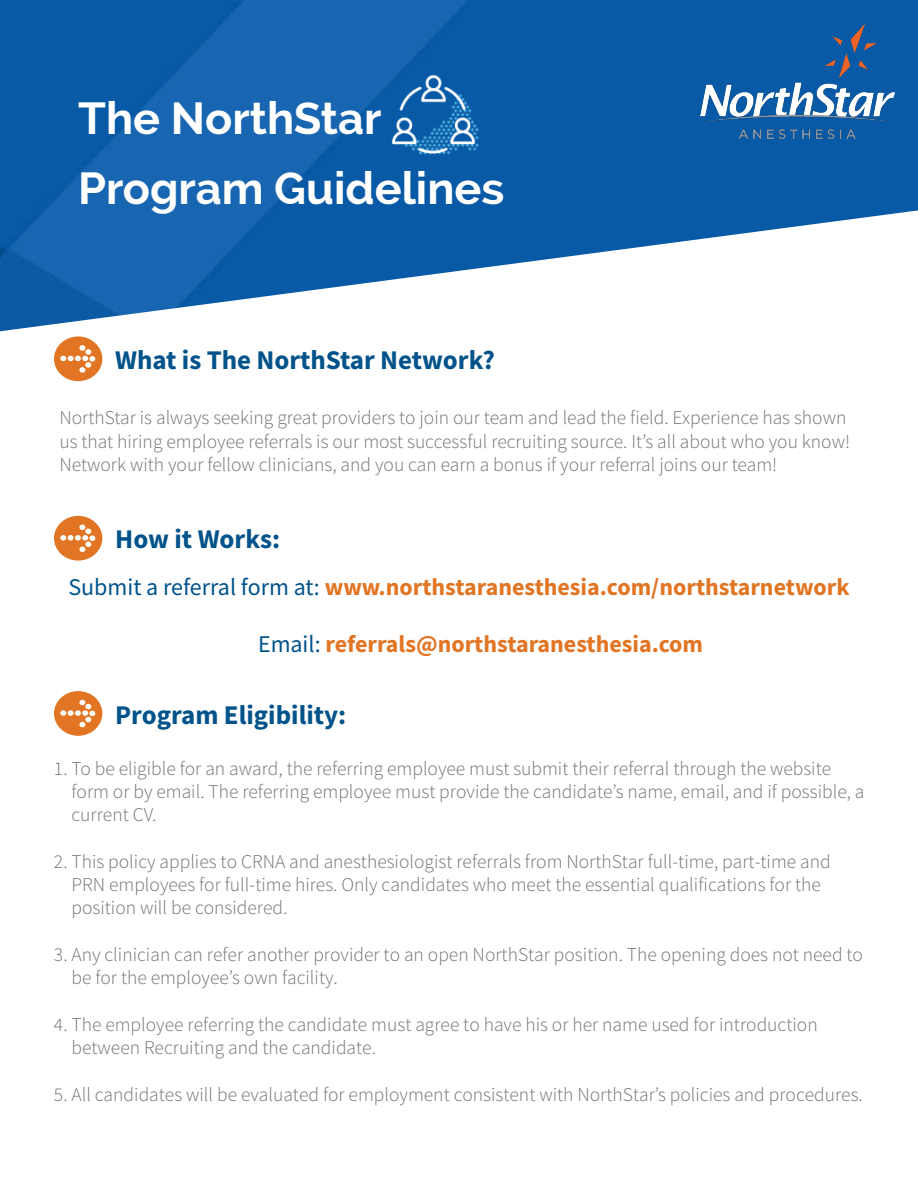
<style>
.page{position:relative;width:918px;height:1188px;background:#fff}
.page>*{position:absolute;margin:0;border:0;box-sizing:border-box;transform-origin:0 0}
.t1{font:700 45px "Raleway";color:#fff}
.t2{font:700 27px "Source Sans Pro";color:#00538a}
.t3{font:700 24px "Source Sans Pro";color:#e17523}
.t4{font:300 19.5px/23.2px "Source Sans Pro";color:#6e7476}
.s1{font-weight:400;color:#00538c}
</style>
<div class="page">
<div style="left:54px;top:336px;width:48px;height:45px;background:#e17523;border-radius:50%"></div>
<svg style="left:60px;top:345px;width:35px;height:28px"></svg>
<div style="left:54px;top:516px;width:48px;height:45px;background:#e17523;border-radius:50%"></div>
<svg style="left:60px;top:525px;width:35px;height:27px"></svg>
<div style="left:54px;top:691px;width:48px;height:45px;background:#e17523;border-radius:50%"></div>
<svg style="left:60px;top:700px;width:35px;height:27px"></svg>
<img style="left:0;top:0;width:918px;height:331px">
<img style="left:369px;top:72px;width:126px;height:90px">
<img style="left:700px;top:24px;width:195px;height:114px">
<p class="t1" style="left:78px;top:93px;width:305px">The NorthStar</p>
<p class="t1" style="left:78px;top:163px;width:428px">Program Guidelines</p>
<p class="t2" style="left:115px;top:342px;width:381px">What is The NorthStar Network?</p>
<p class="t4" style="left:59px;top:406px;width:792px">NorthStar is always seeking great providers to join our team and lead the field. Experience has shown us that hiring employee referrals is our most successful recruiting source. It’s all about who you know!<br>Network with your fellow clinicians, and you can earn a bonus if your referral joins our team!</p>
<p class="t2" style="left:115px;top:521px;width:167px">How it Works:</p>
<p class="t3" style="left:68px;top:570px;width:783px"><span class="s1">Submit a referral form at:</span> www.northstaranesthesia.com/northstarnetwork</p>
<p class="t3" style="left:258px;top:628px;width:447px"><span class="s1">Email:</span> referrals@northstaranesthesia.com</p>
<p class="t2" style="left:115px;top:696px;width:233px">Program Eligibility:</p>
<p class="t4" style="left:72px;top:757px;width:795px;text-indent:-18px">1. To be eligible for an award, the referring employee must submit their referral through the website form or by email. The referring employee must provide the candidate’s name, email, and if possible, a current CV.</p>
<p class="t4" style="left:72px;top:850px;width:761px;text-indent:-18px">2. This policy applies to CRNA and anesthesiologist referrals from NorthStar full-time, part-time and<br>PRN employees for full-time hires. Only candidates who meet the essential qualifications for the position will be considered.</p>
<p class="t4" style="left:72px;top:943px;width:793px;text-indent:-18px">3. Any clinician can refer another provider to an open NorthStar position. The opening does not need to be for the employee’s own facility.</p>
<p class="t4" style="left:72px;top:1013px;width:748px;text-indent:-18px">4. The employee referring the candidate must agree to have his or her name used for introduction between Recruiting and the candidate.</p>
<p class="t4" style="left:54px;top:1083px;width:810px">5. All candidates will be evaluated for employment consistent with NorthStar’s policies and procedures.</p>
</div>
